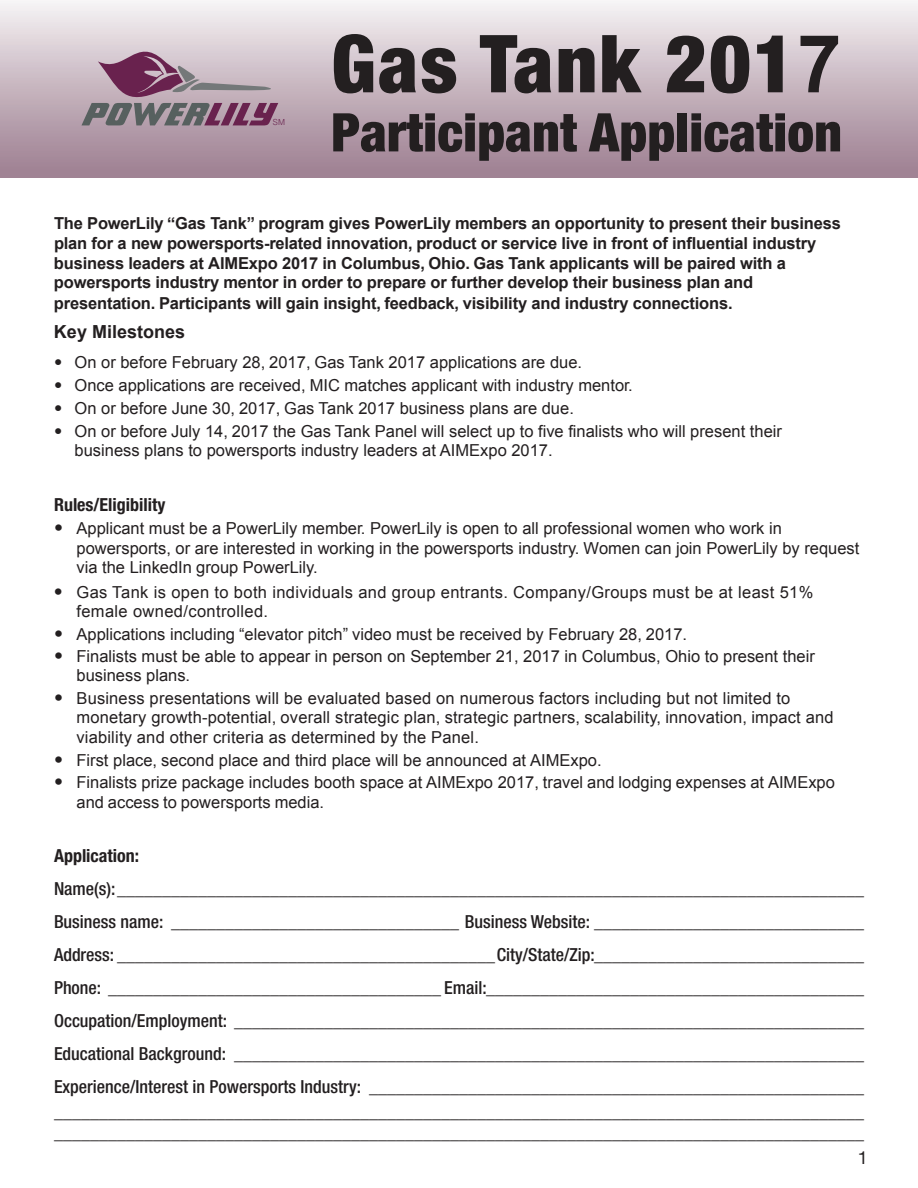
<style>
.page{position:relative;width:918px;height:1188px;background:#fff}
.page>*{position:absolute;margin:0;border:0;box-sizing:border-box;transform-origin:0 0}
.t1{font:900 condensed 80.1px "Helvetica Neue";letter-spacing:.03em;color:#231f20}
.t2{font:900 condensed 53.4px "Helvetica Neue";letter-spacing:.005em;color:#231f20}
.t3{font:500 condensed 18px/33px "Helvetica Neue";color:#231f20;text-align:justify}
.t4{font:700 condensed 18px "Helvetica Neue";color:#231f20}
.t5{font:700 18px "Arial";color:#231f20}
.t6{font:18px "Helvetica Neue";color:#231f20}
.t7{font:16.5px/19.4px "Arial";color:#231f20}
.t8{font:700 16.5px/20.1px "Arial";letter-spacing:-.01em;color:#231f20}
.t9{font:16.5px/18.9px "Arial";letter-spacing:.02em;color:#231f20}
.t10{font:300 8.4px "Helvetica";color:#69224e}
.s1{font-family:"Arial";font-weight:700;font-stretch:normal}
.s2{font-family:"Helvetica Neue";font-weight:500;font-stretch:condensed}
.s3{font-family:"Helvetica Neue";font-weight:500;font-stretch:condensed;font-size:18px}
</style>
<div class="page">
<div style="left:0;top:0;width:918px;height:177px;background:linear-gradient(to bottom,#f5f2f3,#9b7c8e)"></div>
<svg style="left:81px;top:35px;width:212px;height:90px"></svg>
<p class="t10" style="left:273px;top:115px;width:14px">SM</p>
<h1 class="t1" style="left:331px;top:14px;width:512px">Gas Tank 201<span class="s1">7</span></h1>
<h2 class="t2" style="left:331px;top:100px;width:512px">Participant Application</h2>
<p class="t8" style="left:54px;top:214px;width:788px">The PowerLily “Gas Tank” program gives PowerLily members an opportunity to present their business plan for a new powersports-related innovation, product or service live in front of influential industry business leaders at AIMExpo 2017 in Columbus, Ohio. Gas Tank applicants will be paired with a powersports industry mentor in order to prepare or further develop their business plan and presentation. Participants will gain insight, feedback, visibility and industry connections.</p>
<p class="t5" style="left:54px;top:319px;width:133px">Key Milestones</p>
<p class="t7" style="left:54px;top:353px;width:530px"><span class="s2">•</span> On or before February 28, 2017, Gas Tank 2017 applications are due.</p>
<p class="t7" style="left:54px;top:376px;width:580px"><span class="s2">•</span> Once applications are received, MIC matches applicant with industry mentor.</p>
<p class="t7" style="left:54px;top:399px;width:521px"><span class="s2">•</span> On or before June 30, 2017, Gas Tank 2017 business plans are due.</p>
<p class="t7" style="left:75px;top:422px;width:709px;line-height:18.9px;text-indent:-21px"><span class="s2">•</span> On or before July 14, 2017 the Gas Tank Panel will select up to five finalists who will present their business plans to powersports industry leaders at AIMExpo 2017.</p>
<p class="t4" style="left:54px;top:494px;width:113px">Rules/Eligibility</p>
<p class="t7" style="left:76px;top:519px;width:784px;text-indent:-22px"><span class="s3">•</span> Applicant must be a PowerLily member. PowerLily is open to all professional women who work in powersports, or are interested in working in the powersports industry. Women can join PowerLily by request via the LinkedIn group PowerLily.</p>
<p class="t9" style="left:76px;top:583px;width:738px;text-indent:-23px"><span class="s3">•</span> Gas Tank is open to both individuals and group entrants. Company/Groups must be at least 51% female owned/controlled.</p>
<p class="t7" style="left:54px;top:624px;width:635px"><span class="s3">•</span> Applications including “elevator pitch” video must be received by February 28, 2017.</p>
<p class="t7" style="left:76px;top:647px;width:740px;line-height:18.9px;text-indent:-22px"><span class="s3">•</span> Finalists must be able to appear in person on September 21, 2017 in Columbus, Ohio to present their business plans.</p>
<p class="t7" style="left:76px;top:689px;width:759px;text-indent:-22px"><span class="s3">•</span> Business presentations will be evaluated based on numerous factors including but not limited to monetary growth-potential, overall strategic plan, strategic partners, scalability, innovation, impact and viability and other criteria as determined by the Panel.</p>
<p class="t7" style="left:54px;top:750px;width:549px"><span class="s3">•</span> First place, second place and third place will be announced at AIMExpo.</p>
<p class="t7" style="left:76px;top:773px;width:760px;line-height:19.8px;text-indent:-22px"><span class="s3">•</span> Finalists prize package includes booth space at AIMExpo 2017, travel and lodging expenses at AIMExpo and access to powersports media.</p>
<p class="t4" style="left:54px;top:845px;width:87px">Application:</p>
<p class="t3" style="left:54px;top:872px;width:811px">Name(s):___________________________________________________________________________________ Business name: ________________________________ Business Website: ______________________________ Address: __________________________________________City/State/Zip:______________________________ Phone: _____________________________________ Email:__________________________________________ Occupation/Employment: ______________________________________________________________________ Educational Background: ______________________________________________________________________ Experience/Interest in Powersports Industry: _______________________________________________________</p>
<p class="t3" style="left:54px;top:1100px;width:811px;line-height:21.6px">__________________________________________________________________________________________ __________________________________________________________________________________________</p>
<p class="t6" style="left:858px;top:1144px;width:12px">1</p>
</div>
